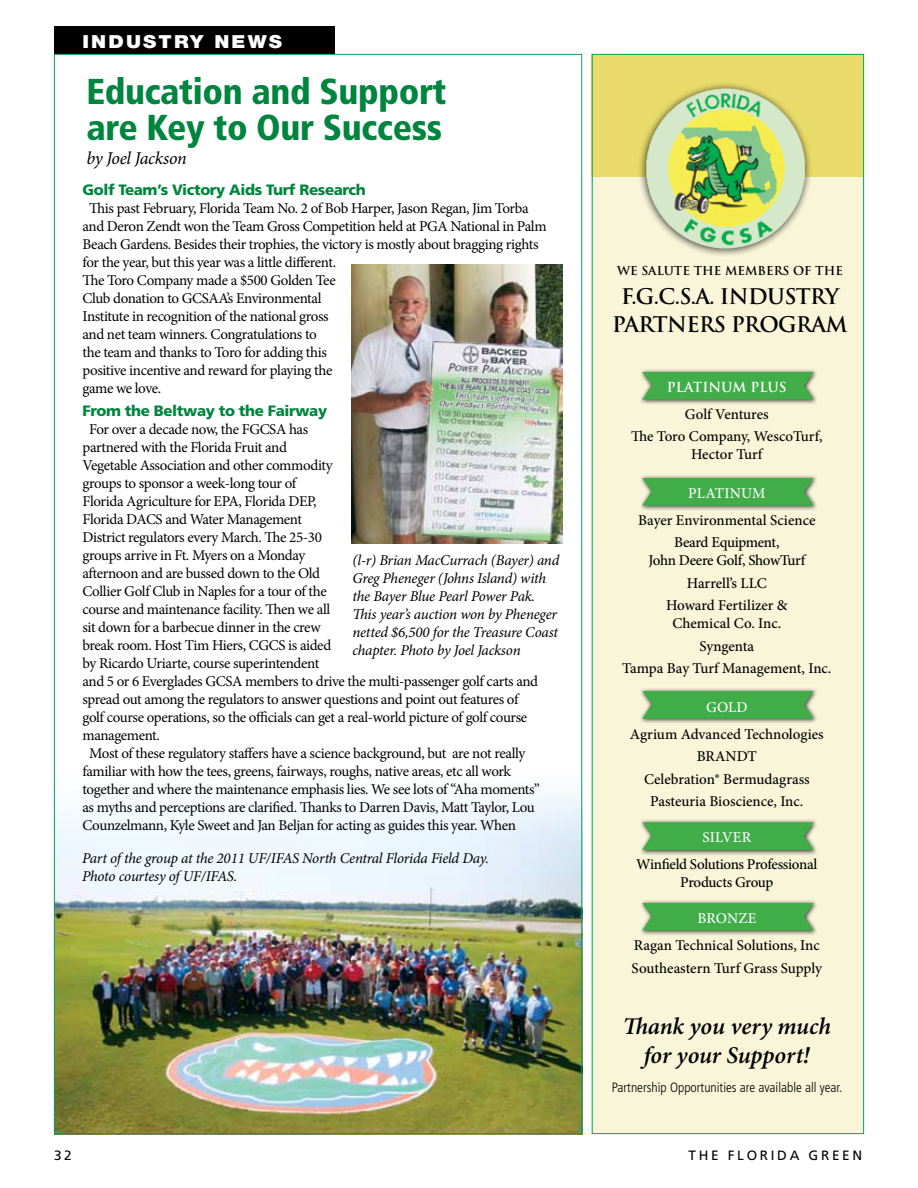
<style>
.page{position:relative;width:918px;height:1188px;background:#fff}
.page>*{position:absolute;margin:0;border:0;box-sizing:border-box;transform-origin:0 0}
.t1{font:900 condensed 36px/36px "Frutiger";letter-spacing:-.01em;color:#00853f}
.t2{font:italic 600 24px/28.8px "Minion Pro";letter-spacing:-.005em;color:#000;text-align:center}
.t3{font:700 21px/28.5px "Trajan";letter-spacing:-.03em;color:#000;text-align:center}
.t4{font:italic 18px "Minion Pro";letter-spacing:-.02em;color:#000}
.t5{font:900 18px "Helvetica Neue";letter-spacing:.11em;color:#fff;scale:1.1 1}
.t6{font:15px/18px "Minion Pro";letter-spacing:-.03em;color:#000}
.t7{font:500 15px/22.6px "Minion Pro";letter-spacing:-.005em;color:#000;text-align:center}
.t8{font:italic 15px/18px "Minion Pro";letter-spacing:-.02em;color:#000}
.t9{font:900 15px "Frutiger";letter-spacing:-.025em;color:#00853f}
.t10{font:500 15px/18px "Minion Pro";letter-spacing:-.03em;color:#000;text-align:center}
.t11{font:500 15px "Minion Pro";letter-spacing:.01em;color:#fff}
.t12{font:300 condensed 13.5px "Frutiger";color:#000}
.t13{font:13.5px "Frutiger";letter-spacing:.2em;color:#000}
.t14{font:700 13.5px "Trajan Pro";color:#fff}
.t15{font:700 12px "Trajan";color:#000}
</style>
<div class="page">
<img style="left:56px;top:793px;width:524px;height:339px">
<div style="left:592px;top:54px;width:272px;height:1080px;background:#e8db6a"></div>
<div style="left:592px;top:177px;width:272px;height:957px;background:#f9f5d9"></div>
<div style="left:54px;top:26px;width:281px;height:28px;background:#000"></div>
<div style="left:638px;top:81px;width:175px;height:176px;background:#000;opacity:.75"></div>
<img style="left:645px;top:88px;width:162px;height:161px">
<div style="left:639px;top:368px;width:180px;height:38px;background:#000;opacity:.75"></div>
<svg style="left:642px;top:372px;width:172px;height:28px;background:#49ad4f"></svg>
<div style="left:639px;top:474px;width:180px;height:38px;background:#000;opacity:.75"></div>
<svg style="left:642px;top:478px;width:172px;height:28px;background:#49ad4f"></svg>
<div style="left:639px;top:687px;width:180px;height:38px;background:#000;opacity:.75"></div>
<svg style="left:642px;top:691px;width:172px;height:28px;background:#49ae4f"></svg>
<div style="left:639px;top:819px;width:180px;height:37px;background:#000;opacity:.75"></div>
<svg style="left:642px;top:822px;width:172px;height:28px;background:#4aae50"></svg>
<div style="left:639px;top:899px;width:180px;height:38px;background:#000;opacity:.75"></div>
<svg style="left:642px;top:903px;width:172px;height:28px;background:#49ad4f"></svg>
<img style="left:351px;top:265px;width:211px;height:279px">
<p class="t5" style="left:82px;top:30px;width:183px">INDUSTRY NEWS</p>
<h1 class="t1" style="left:86px;top:73px;width:362px">Education and Support are Key to Our Success</h1>
<p class="t4" style="left:86px;top:146px;width:102px">by Joel Jackson</p>
<p class="t9" style="left:82px;top:181px;width:285px">Golf Team’s Victory Aids Turf Research</p>
<p class="t6" style="left:82px;top:200px;width:466px;text-indent:7px">This past February, Florida Team No. 2 of Bob Harper, Jason Regan, Jim Torba and Deron Zendt won the Team Gross Competition held at PGA National in Palm Beach Gardens. Besides their trophies, the victory is mostly about bragging rights for the year, but this year was a little different.<br>The Toro Company made a $500 Golden Tee<br>Club donation to GCSAA’s Environmental<br>Institute in recognition of the national gross<br>and net team winners. Congratulations to<br>the team and thanks to Toro for adding this<br>positive incentive and reward for playing the<br>game we love.</p>
<p class="t9" style="left:82px;top:402px;width:246px">From the Beltway to the Fairway</p>
<p class="t6" style="left:89px;top:420px;width:221px">For over a decade now, the FGCSA has</p>
<p class="t6" style="left:82px;top:438px;width:206px">partnered with the Florida Fruit and</p>
<p class="t6" style="left:82px;top:456px;width:252px">Vegetable Association and other commodity</p>
<p class="t6" style="left:82px;top:474px;width:215px">groups to sponsor a week-long tour of</p>
<p class="t6" style="left:82px;top:492px;width:236px">Florida Agriculture for EPA, Florida DEP,</p>
<p class="t6" style="left:82px;top:510px;width:221px">Florida DACS and Water Management</p>
<p class="t6" style="left:82px;top:528px;width:241px">District regulators every March. The 25-30</p>
<p class="t6" style="left:82px;top:546px;width:224px">groups arrive in Ft. Myers on a Monday</p>
<p class="t6" style="left:82px;top:564px;width:239px">afternoon and are bussed down to the Old</p>
<p class="t6" style="left:82px;top:582px;width:246px">Collier Golf Club in Naples for a tour of the</p>
<p class="t6" style="left:82px;top:600px;width:249px">course and maintenance facility. Then we all</p>
<p class="t6" style="left:82px;top:618px;width:240px">sit down for a barbecue dinner in the crew</p>
<p class="t6" style="left:82px;top:636px;width:250px">break room. Host Tim Hiers, CGCS is aided</p>
<p class="t6" style="left:82px;top:654px;width:238px">by Ricardo Uriarte, course superintendent</p>
<p class="t6" style="left:82px;top:672px;width:457px">and 5 or 6 Everglades GCSA members to drive the multi-passenger golf carts and</p>
<p class="t6" style="left:82px;top:690px;width:438px">spread out among the regulators to answer questions and point out features of</p>
<p class="t6" style="left:82px;top:708px;width:446px">golf course operations, so the officials can get a real-world picture of golf course</p>
<p class="t6" style="left:82px;top:726px;width:79px">management.</p>
<p class="t6" style="left:89px;top:744px;width:438px">Most of these regulatory staffers have a science background, but are not really</p>
<p class="t6" style="left:82px;top:762px;width:430px">familiar with how the tees, greens, fairways, roughs, native areas, etc all work</p>
<p class="t6" style="left:82px;top:780px;width:459px">together and where the maintenance emphasis lies. We see lots of “Aha moments”</p>
<p class="t6" style="left:82px;top:798px;width:454px">as myths and perceptions are clarified. Thanks to Darren Davis, Matt Taylor, Lou</p>
<p class="t6" style="left:82px;top:816px;width:435px">Counzelmann, Kyle Sweet and Jan Beljan for acting as guides this year. When</p>
<p class="t8" style="left:352px;top:552px;width:208px">(l-r) Brian MacCurrach (Bayer) and Greg Pheneger (Johns Island) with the Bayer Blue Pearl Power Pak.<br>This year’s auction won by Pheneger netted $6,500 for the Treasure Coast chapter. Photo by Joel Jackson</p>
<p class="t8" style="left:82px;top:849px;width:408px">Part of the group at the 2011 UF/IFAS North Central Florida Field Day.<br>Photo courtesy of UF/IFAS.</p>
<p class="t15" style="left:617px;top:263px;width:227px">WE SALUTE THE MEMBERS OF THE</p>
<h3 class="t3" style="left:612px;top:282px;width:237px">F.G.C.S.A. INDUSTRY<br>PARTNERS PROGRAM</h3>
<p class="t14" style="left:667px;top:379px;width:121px">PLATINUM PLUS</p>
<p class="t7" style="left:631px;top:403px;width:193px">Golf Ventures<br>The Toro Company, WescoTurf,</p>
<p class="t7" style="left:691px;top:443px;width:73px">Hector Turf</p>
<p class="t11" style="left:688px;top:483px;width:79px">Platinum</p>
<p class="t7" style="left:638px;top:508px;width:179px">Bayer Environmental Science<br>Beard Equipment,</p>
<p class="t7" style="left:648px;top:549px;width:158px">John Deere Golf, ShowTurf<br>Harrell’s LLC<br>Howard Fertilizer &amp;</p>
<p class="t7" style="left:622px;top:612px;width:211px">Chemical Co. Inc.<br>Syngenta<br>Tampa Bay Turf Management, Inc.</p>
<p class="t11" style="left:706px;top:697px;width:40px">Gold</p>
<p class="t7" style="left:630px;top:723px;width:195px">Agrium Advanced Technologies<br>BRANDT<br>Celebration® Bermudagrass<br>Pasteuria Bioscience, Inc.</p>
<p class="t11" style="left:703px;top:827px;width:50px">SILVER</p>
<p class="t10" style="left:636px;top:856px;width:183px">Winfield Solutions Professional<br>Products Group</p>
<p class="t11" style="left:697px;top:908px;width:58px">Bronze</p>
<p class="t7" style="left:632px;top:934px;width:192px;text-align:left">Ragan Technical Solutions, Inc<br>Southeastern Turf Grass Supply</p>
<h2 class="t2" style="left:623px;top:1013px;width:210px">Thank you very much for your Support!</h2>
<p class="t12" style="left:612px;top:1080px;width:232px">Partnership Opportunities are available all year.</p>
<p class="t13" style="left:54px;top:1147px;width:19px">32</p>
<p class="t13" style="left:688px;top:1147px;width:175px">THE FLORIDA GREEN</p>
</div>
